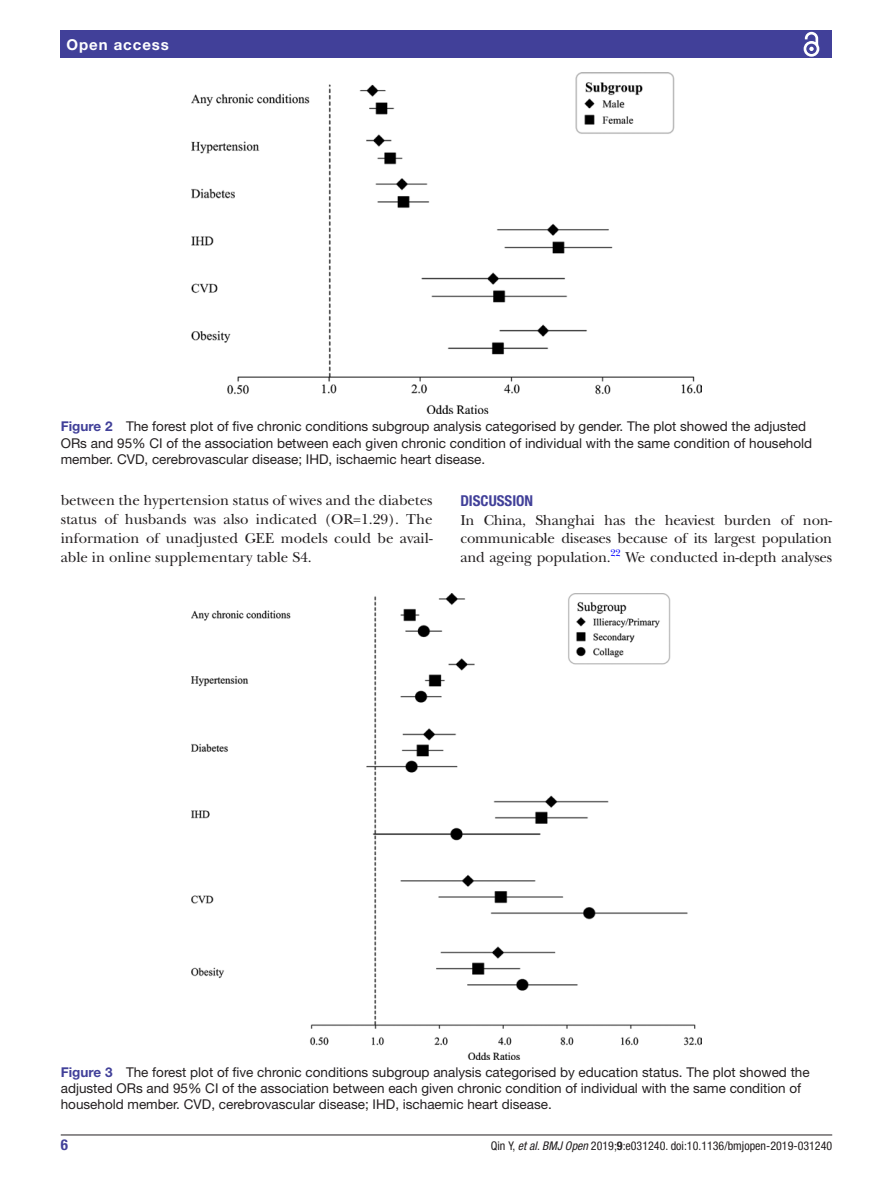
<style>
.page{position:relative;width:893px;height:1191px;background:#fff}
.page>*{position:absolute;margin:0;border:0;box-sizing:border-box;transform-origin:0 0}
.t1{font:15px/19px "New Baskerville";letter-spacing:-.005em;color:#231f20;text-align:justify}
.t2{font:700 condensed 15px "Helvetica Neue LT Std";color:#414099}
.t3{font:700 15px "Helvetica Neue LT Std";letter-spacing:.065em;color:#fff}
.t4{font:13.5px/16.2px "Helvetica Neue LT Std";color:#231f20}
.t5{font:condensed 12px "Helvetica Neue LT Std";color:#231f20}
.s1{font-weight:700;color:#414099}
.s2{font-style:italic}
.s3{font-weight:700}
</style>
<div class="page">
<hr style="left:61px;top:1134px;width:771px;height:1px;background:#231f20">
<div style="left:61px;top:31px;width:771px;height:27px;background:#414099"></div>
<svg style="left:803px;top:31px;width:17px;height:26px"></svg>
<img style="left:191px;top:73px;width:511px;height:340px">
<img style="left:191px;top:593px;width:511px;height:466px">
<p class="t3" style="left:66px;top:35px;width:104px">Open access</p>
<p class="t4" style="left:61px;top:418px;width:753px"><span class="s1">Figure 2</span> The forest plot of five chronic conditions subgroup analysis categorised by gender. The plot showed the adjusted<br>ORs and 95% CI of the association between each given chronic condition of individual with the same condition of household member. CVD, cerebrovascular disease; IHD, ischaemic heart disease.</p>
<p class="t1" style="left:61px;top:491px;width:373px">between the hypertension status of wives and the diabetes status of husbands was also indicated (OR=1.29). The information of unadjusted GEE models could be avail&shy;able in online supplementary table S4.</p>
<p class="t2" style="left:460px;top:491px;width:74px">DISCUSSION</p>
<p class="t1" style="left:460px;top:510px;width:373px">In China, Shanghai has the heaviest burden of non&shy;communicable diseases because of its largest population and ageing population.<sup>22</sup> We conducted in-depth analyses</p>
<p class="t4" style="left:61px;top:1063px;width:750px"><span class="s1">Figure 3</span> The forest plot of five chronic conditions subgroup analysis categorised by education status. The plot showed the adjusted ORs and 95% CI of the association between each given chronic condition of individual with the same condition of household member. CVD, cerebrovascular disease; IHD, ischaemic heart disease.</p>
<p class="t2" style="left:61px;top:1135px;width:9px">6</p>
<p class="t5" style="left:491px;top:1138px;width:343px">Qin Y, <span class="s2">et al</span>. <span class="s2">BMJ Open</span> 2019;<span class="s3">9</span>:e031240. doi:10.1136/bmjopen-2019-031240</p>
</div>
